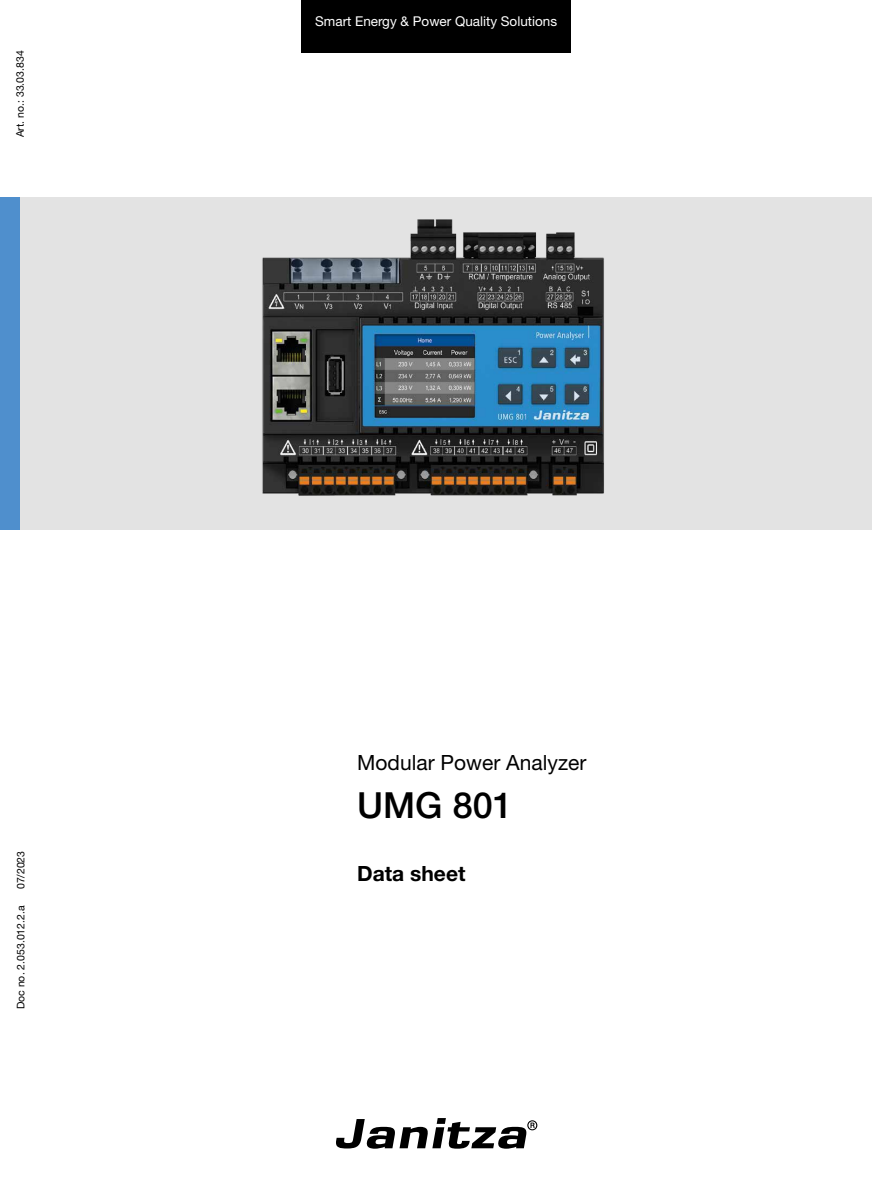
<style>
.page{position:relative;width:872px;height:1187px;background:#fff}
.page>*{position:absolute;margin:0;border:0;box-sizing:border-box;transform-origin:0 0}
.t1{font:500 36px "Helvetica Neue LT Pro";color:#000}
.t2{font:21px "Helvetica Neue LT Pro";color:#000}
.t3{font:700 21px "Helvetica Neue LT Pro";color:#000}
.t4{font:13.5px "Helvetica Neue LT Pro";color:#fff}
.t5{font:10.5px "Helvetica Neue LT Pro";color:#000}
</style>
<div class="page">
<svg style="left:336px;top:1118px;width:201px;height:30px"></svg>
<div style="left:0;top:197px;width:872px;height:332px;background:#e3e3e3"></div>
<div style="left:0;top:197px;width:20px;height:332px;background:#4f8fcd"></div>
<img style="left:262px;top:219px;width:342px;height:277px">
<div style="left:301px;top:0;width:270px;height:52px;background:#000"></div>
<p class="t5" style="left:14px;top:137px;width:88px;rotate:-90deg">Art. no.: 33.03.834</p>
<p class="t5" style="left:14px;top:889px;width:40px;rotate:-90deg">07/2023</p>
<p class="t5" style="left:14px;top:1009px;width:105px;rotate:-90deg">Doc no. 2.053.012.2.a</p>
<p class="t4" style="left:315px;top:12px;width:243px">Smart Energy &amp; Power Quality Solutions</p>
<h2 class="t2" style="left:357px;top:749px;width:231px">Modular Power Analyzer</h2>
<h1 class="t1" style="left:357px;top:783px;width:157px">UMG 801</h1>
<h2 class="t3" style="left:357px;top:860px;width:110px">Data sheet</h2>
</div>
